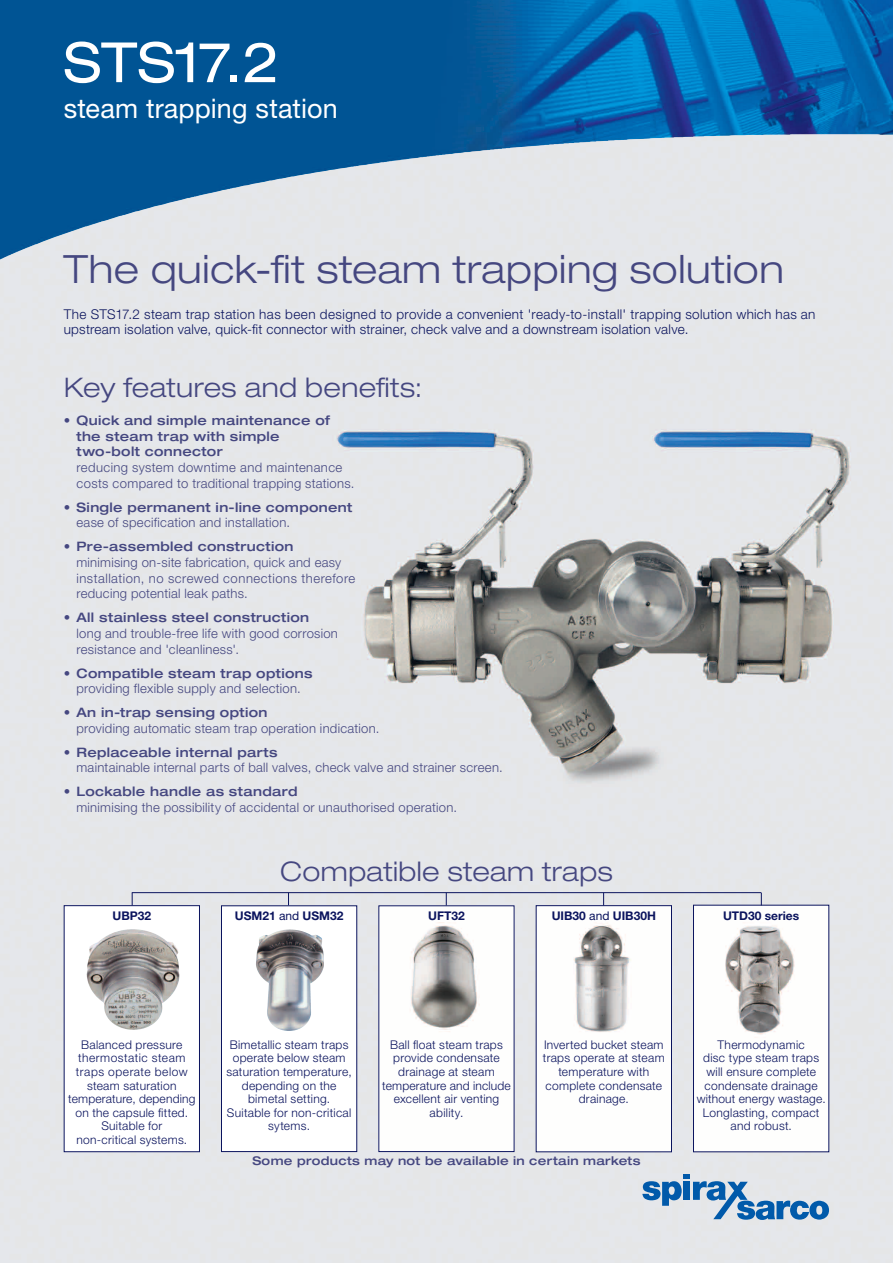
<style>
.page{position:relative;width:893px;height:1263px;background:#fff}
.page>*{position:absolute;margin:0;border:0;box-sizing:border-box;transform-origin:0 0}
.t1{font:expanded 55.5px "Helvetica Neue LT Pro";letter-spacing:.01em;color:#fff}
.t2{font:300 expanded 39px "Helvetica Neue LT Pro";letter-spacing:.015em;color:#454780}
.t3{font:300 expanded 27px "Helvetica Neue LT Pro";letter-spacing:.01em;color:#454780}
.t4{font:27px "Helvetica Neue LT Pro";letter-spacing:.005em;color:#fff}
.t5{font:300 13.5px/15.6px "Helvetica Neue LT Pro";letter-spacing:.02em;color:#0b145e}
.t6{font:300 13.05px/15.6px "Helvetica Neue LT Pro";letter-spacing:.02em;color:#454780}
.t7{font:500 expanded 13.05px/15.6px "Helvetica Neue LT Pro";letter-spacing:.025em;color:#454780}
.t8{font:300 12px/13.5px "Helvetica Neue LT Pro";letter-spacing:.025em;color:#0b145e;text-align:center}
.t9{font:700 12px "Helvetica Neue LT Pro";color:#0b145e}
.t10{font:500 expanded 12px "Helvetica Neue LT Pro";letter-spacing:.03em;color:#454780}
.s1{font-weight:400}
</style>
<div class="page">
<img style="left:0;top:120px;width:893px;height:1143px">
<img style="left:0;top:0;width:886px;height:259px">
<img style="left:695px;top:907px;width:132px;height:243px">
<div style="left:693px;top:905px;width:136px;height:247px;border:1px solid #0b145e"></div>
<svg style="left:66px;top:907px;width:132px;height:243px"></svg>
<img style="left:97px;top:929px;width:34px;height:13px">
<div style="left:64px;top:905px;width:136px;height:247px;border:1px solid #0b145e"></div>
<img style="left:538px;top:907px;width:132px;height:243px">
<div style="left:536px;top:905px;width:136px;height:247px;border:1px solid #0b145e"></div>
<img style="left:380px;top:907px;width:132px;height:243px">
<svg style="left:132px;top:893px;width:1px;height:12px"></svg>
<svg style="left:288px;top:893px;width:1px;height:12px"></svg>
<svg style="left:603px;top:893px;width:1px;height:12px"></svg>
<svg style="left:761px;top:893px;width:1px;height:12px"></svg>
<hr style="left:132px;top:892px;width:629px;height:1px;background:#0b145e">
<div style="left:221px;top:905px;width:136px;height:247px;background:#fff;border:1px solid #0b145e"></div>
<img style="left:256px;top:929px;width:32px;height:40px">
<svg style="left:446px;top:893px;width:1px;height:12px"></svg>
<svg style="left:642px;top:1174px;width:187px;height:46px;background:#9ebad5"></svg>
<h1 class="t1" style="left:64px;top:30px;width:218px">STS17.2</h1>
<h3 class="t4" style="left:64px;top:92px;width:276px">steam trapping station</h3>
<h2 class="t2" style="left:64px;top:246px;width:722px">The quick-fit steam trapping solution</h2>
<p class="t5" style="left:64px;top:306px;width:753px">The STS17.2 steam trap station has been designed to provide a convenient 'ready-to-install' trapping solution which has an upstream isolation valve, quick-fit connector with strainer, check valve and a downstream isolation valve.</p>
<h3 class="t3" style="left:64px;top:371px;width:360px">Key features and benefits:</h3>
<p class="t7" style="left:77px;top:412px;width:255px;text-indent:-13px">• Quick and simple maintenance of the steam trap with simple two-bolt connector</p>
<p class="t6" style="left:77px;top:459px;width:279px">reducing system downtime and maintenance costs compared to traditional trapping stations.</p>
<p class="t7" style="left:64px;top:499px;width:290px">• Single permanent in-line component</p>
<p class="t6" style="left:77px;top:514px;width:215px">ease of specification and installation.</p>
<p class="t7" style="left:64px;top:538px;width:231px">• Pre-assembled construction</p>
<p class="t6" style="left:77px;top:554px;width:280px">minimising on-site fabrication, quick and easy installation, no screwed connections therefore reducing potential leak paths.</p>
<p class="t7" style="left:64px;top:609px;width:247px">• All stainless steel construction</p>
<p class="t6" style="left:77px;top:625px;width:263px">long and trouble-free life with good corrosion resistance and 'cleanliness'.</p>
<p class="t7" style="left:64px;top:665px;width:250px">• Compatible steam trap options</p>
<p class="t6" style="left:77px;top:680px;width:226px">providing flexible supply and selection.</p>
<p class="t7" style="left:64px;top:704px;width:205px">• An in-trap sensing option</p>
<p class="t6" style="left:76px;top:720px;width:304px">providing automatic steam trap operation indication.</p>
<p class="t7" style="left:64px;top:744px;width:215px">• Replaceable internal parts</p>
<p class="t6" style="left:76px;top:760px;width:428px">maintainable internal parts of ball valves, check valve and strainer screen.</p>
<p class="t7" style="left:64px;top:784px;width:235px">• Lockable handle as standard</p>
<p class="t6" style="left:76px;top:799px;width:382px">minimising the possibility of accidental or unauthorised operation.</p>
<p class="t9" style="left:112px;top:908px;width:40px">UBP32</p>
<h3 class="t3" style="left:280px;top:855px;width:334px">Compatible steam traps</h3>
<p class="t9" style="left:235px;top:908px;width:110px">USM21 <span class="s1">and</span> USM32</p>
<p class="t9" style="left:428px;top:908px;width:38px">UFT32</p>
<p class="t9" style="left:552px;top:908px;width:106px">UIB30 <span class="s1">and</span> UIB30H</p>
<p class="t9" style="left:723px;top:908px;width:78px">UTD30 series</p>
<p class="t8" style="left:68px;top:1038px;width:129px">Balanced pressure thermostatic steam traps operate below steam saturation temperature, depending on the capsule fitted.<br>Suitable for<br>non-critical systems.</p>
<p class="t8" style="left:226px;top:1038px;width:127px">Bimetallic steam traps operate below steam saturation temperature, depending on the bimetal setting.<br>Suitable for non-critical sytems.</p>
<p class="t8" style="left:382px;top:1038px;width:130px">Ball float steam traps provide condensate drainage at steam temperature and include excellent air venting ability.</p>
<p class="t8" style="left:543px;top:1038px;width:123px">Inverted bucket steam traps operate at steam temperature with complete condensate drainage.</p>
<p class="t10" style="left:252px;top:1153px;width:390px">Some products may not be available in certain markets</p>
<p class="t8" style="left:697px;top:1038px;width:130px">Thermodynamic<br>disc type steam traps will ensure complete condensate drainage without energy wastage.<br>Longlasting, compact and robust.</p>
</div>
